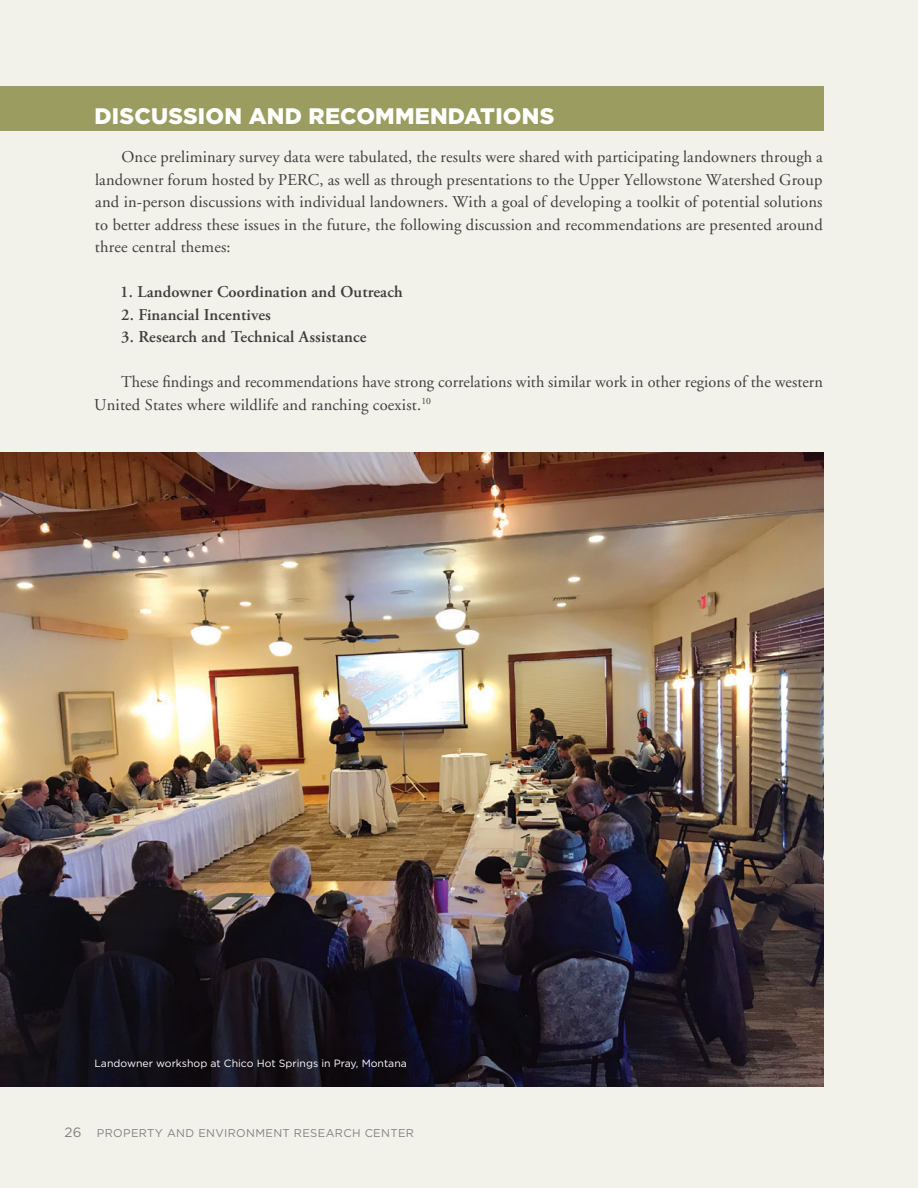
<style>
.page{position:relative;width:918px;height:1188px;background:#f2f2ea}
.page>*{position:absolute;margin:0;border:0;box-sizing:border-box;transform-origin:0 0}
.Body_Copy{font:900 22.5px "Gotham";letter-spacing:.01em;color:#fff}
.Body_Copy-2{font:16.5px/22.5px "Adobe Garamond";letter-spacing:.01em;color:#3e3e3f;text-align:justify}
.Body_Copy-3{font:600 16.5px "Adobe Garamond Pro";letter-spacing:.01em;color:#3e3e3f}
.t1{font:13.5px "Gotham";color:#808285}
.t2{font:11.25px "Gotham";letter-spacing:.03em;color:#808285}
.Heading_2018{font:10.5px "Gotham";color:#fff}
</style>
<div class="page">
<div style="left:0;top:86px;width:824px;height:45px;background:#9a9d5f"></div>
<img style="left:0;top:453px;width:824px;height:634px">
<p class="Body_Copy" style="left:94px;top:101px;width:461px">DISCUSSION AND RECOMMENDATIONS</p>
<p class="Body_Copy-2" style="left:95px;top:146px;width:729px;text-indent:27px">Once preliminary survey data were tabulated, the results were shared with participating landowners through a landowner forum hosted by PERC, as well as through presentations to the Upper Yellowstone Watershed Group and in-person discussions with individual landowners. With a goal of developing a toolkit of potential solutions to better address these issues in the future, the following discussion and recommendations are presented around three central themes:</p>
<p class="Body_Copy-3" style="left:120px;top:283px;width:284px">1. Landowner Coordination and Outreach</p>
<p class="Body_Copy-3" style="left:121px;top:305px;width:151px">2. Financial Incentives</p>
<p class="Body_Copy-3" style="left:121px;top:328px;width:247px">3. Research and Technical Assistance</p>
<p class="Body_Copy-2" style="left:94px;top:371px;width:730px;text-indent:27px">These findings and recommendations have strong correlations with similar work in other regions of the western<br>United States where wildlife and ranching coexist.<sup>10</sup></p>
<p class="Heading_2018" style="left:94px;top:1056px;width:314px">Landowner workshop at Chico Hot Springs in Pray, Montana</p>
<p class="t1" style="left:64px;top:1124px;width:19px">26</p>
<p class="t2" style="left:97px;top:1126px;width:319px">PROPERTY AND ENVIRONMENT RESEARCH CENTER</p>
</div>
